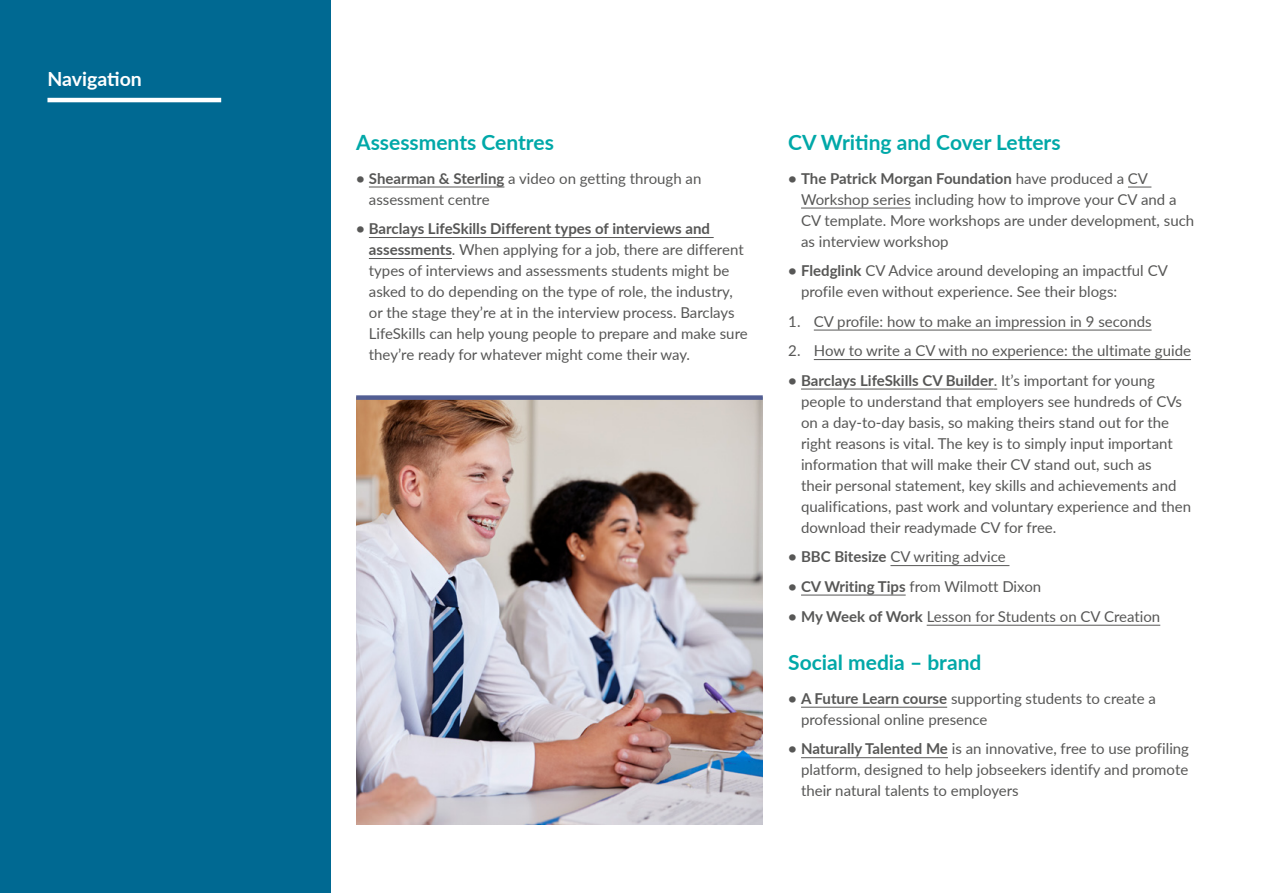
<style>
.page{position:relative;width:1263px;height:893px;background:#fff}
.page>*{position:absolute;margin:0;border:0;box-sizing:border-box;transform-origin:0 0}
.t1{font:700 21px "Lato";color:#00a8a8}
.t2{font:700 19.5px "Lato";color:#fff}
.t3{font:15px/21px "Lato";color:#575756}
.s1{font-weight:700}
</style>
<div class="page">
<hr style="left:369px;top:187px;width:135px;height:1px;background:#575756">
<hr style="left:369px;top:237px;width:345px;height:1px;background:#575756">
<hr style="left:369px;top:258px;width:83px;height:1px;background:#575756">
<svg style="left:1128px;top:187px;width:23px;height:1px"></svg>
<hr style="left:801px;top:208px;width:110px;height:1px;background:#575756">
<hr style="left:814px;top:330px;width:337px;height:1px;background:#575756">
<hr style="left:814px;top:359px;width:377px;height:1px;background:#575756">
<hr style="left:801px;top:389px;width:193px;height:1px;background:#575756">
<hr style="left:890px;top:565px;width:119px;height:1px;background:#575756">
<hr style="left:801px;top:595px;width:105px;height:1px;background:#575756">
<hr style="left:927px;top:625px;width:233px;height:1px;background:#575756">
<hr style="left:801px;top:707px;width:146px;height:1px;background:#575756">
<hr style="left:801px;top:757px;width:147px;height:1px;background:#575756">
<img style="left:356px;top:400px;width:407px;height:425px">
<div style="left:356px;top:395px;width:407px;height:5px;background:#525e93"></div>
<div style="left:0;top:0;width:331px;height:893px;background:#006992"></div>
<hr style="left:47px;top:98px;width:174px;height:4px;background:#fff">
<h2 class="t2" style="left:47px;top:64px;width:96px">Navigation</h2>
<h1 class="t1" style="left:356px;top:127px;width:199px">Assessments Centres</h1>
<p class="t3" style="left:369px;top:167px;width:334px;text-indent:-13px"><span class="s1">• Shearman &amp; Sterling</span> a video on getting through an assessment centre</p>
<p class="t3" style="left:369px;top:217px;width:380px;text-indent:-13px"><span class="s1">• Barclays LifeSkills Different types of interviews and assessments</span>. When applying for a job, there are different types of interviews and assessments students might be asked to do depending on the type of role, the industry, or the stage they’re at in the interview process. Barclays LifeSkills can help young people to prepare and make sure they’re ready for whatever might come their way.</p>
<h1 class="t1" style="left:788px;top:127px;width:274px">CV Writing and Cover Letters</h1>
<p class="t3" style="left:801px;top:167px;width:395px;text-indent:-13px"><span class="s1">• The Patrick Morgan Foundation</span> have produced a CV Workshop series including how to improve your CV and a CV template. More workshops are under development, such as interview workshop</p>
<p class="t3" style="left:801px;top:259px;width:368px;text-indent:-13px"><span class="s1">• Fledglink</span> CV Advice around developing an impactful CV profile even without experience. See their blogs:</p>
<p class="t3" style="left:788px;top:310px;width:365px">1. CV profile: how to make an impression in 9 seconds</p>
<p class="t3" style="left:788px;top:339px;width:404px">2. How to write a CV with no experience: the ultimate guide</p>
<p class="t3" style="left:801px;top:369px;width:391px;text-indent:-13px"><span class="s1">• Barclays LifeSkills CV Builder</span>. It’s important for young people to understand that employers see hundreds of CVs on a day-to-day basis, so making theirs stand out for the right reasons is vital. The key is to simply input important information that will make their CV stand out, such as<br>their personal statement, key skills and achievements and qualifications, past work and voluntary experience and then download their readymade CV for free.</p>
<p class="t3" style="left:788px;top:545px;width:219px"><span class="s1">• BBC Bitesize</span> CV writing advice</p>
<p class="t3" style="left:788px;top:575px;width:254px"><span class="s1">• CV Writing Tips</span> from Wilmott Dixon</p>
<p class="t3" style="left:788px;top:605px;width:373px"><span class="s1">• My Week of Work</span> Lesson for Students on CV Creation</p>
<h1 class="t1" style="left:788px;top:647px;width:195px">Social media – brand</h1>
<p class="t3" style="left:801px;top:687px;width:356px;text-indent:-13px"><span class="s1">• A Future Learn course</span> supporting students to create a professional online presence</p>
<p class="t3" style="left:801px;top:738px;width:390px;text-align:justify;text-indent:-13px"><span class="s1">• Naturally Talented Me</span> is an innovative, free to use profiling platform, designed to help jobseekers identify and promote their natural talents to employers</p>
</div>
